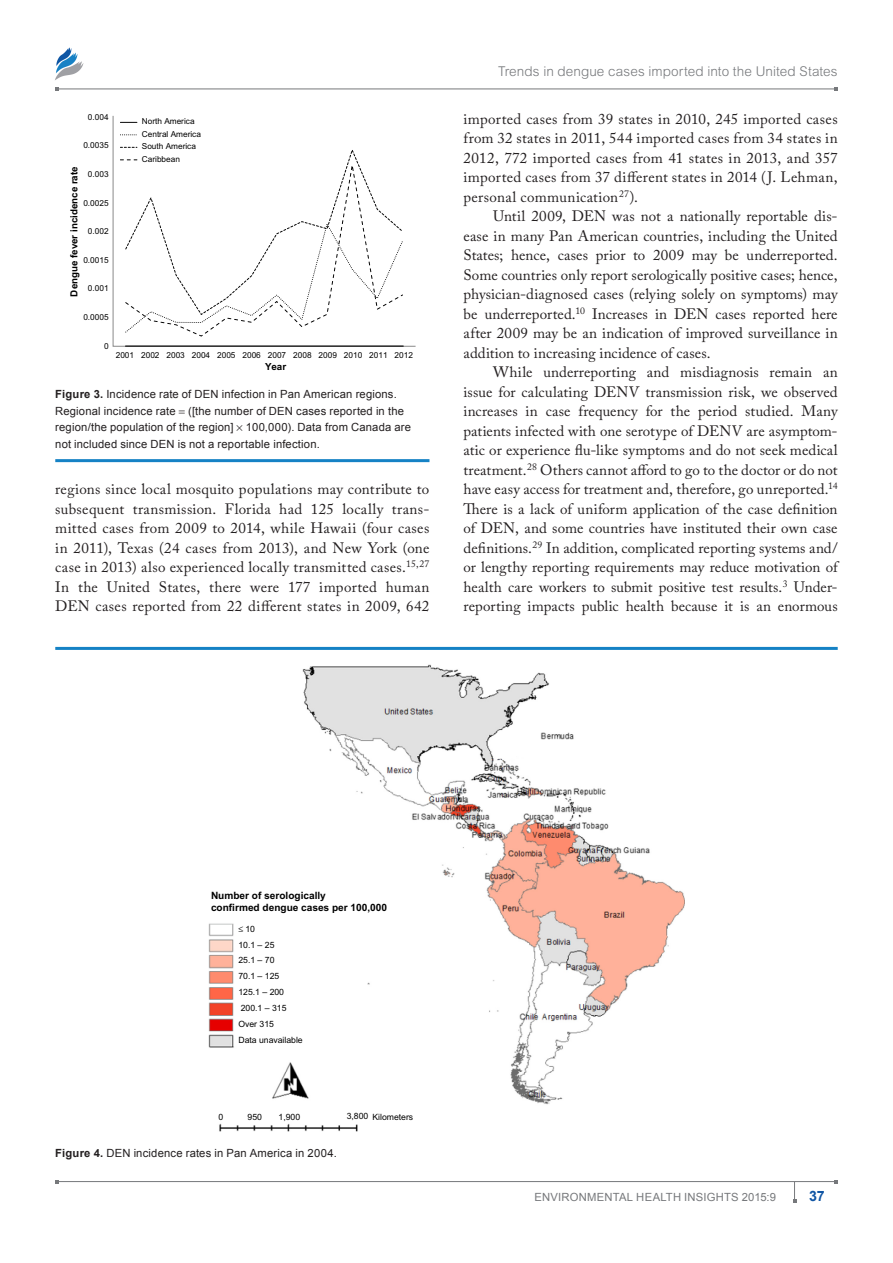
<style>
.page{position:relative;width:893px;height:1263px;background:#fff}
.page>*{position:absolute;margin:0;border:0;box-sizing:border-box;transform-origin:0 0}
.Tx{font:15px/19.5px "Adobe Caslon Pro";letter-spacing:.015em;color:#231f20;text-align:justify}
.t1{font:700 14.25px "Arial";color:#1055a4}
.t2{font:300 13.5px "Arial MT Std";letter-spacing:.005em;color:#76787b}
.FigC{font:11.25px/16.5px "Arial";letter-spacing:.015em;color:#231f20}
.t3{font:11.25px "Arial";letter-spacing:.015em;color:#76787b}
.t4{font:700 10.05px/12.1px "Arial";color:#000}
.t5{font:700 9.75px "Arial";color:#000}
.t6{font:8.7px/15.9px "Arial";color:#000}
.t7{font:8.25px/12.6px "Arial";color:#000}
.s1{font-weight:700}
</style>
<div class="page">
<hr style="left:57px;top:89px;width:779px;height:1px;background:#76787b">
<hr style="left:57px;top:1181px;width:779px;height:1px;background:#76787b">
<img style="left:55px;top:47px;width:29px;height:33px">
<svg style="left:793px;top:1182px;width:3px;height:20px"></svg>
<hr style="left:55px;top:459px;width:374px;height:3px;background:#1582c5">
<svg style="left:113px;top:116px;width:303px;height:231px"></svg>
<svg style="left:125px;top:150px;width:277px;height:16px"></svg>
<svg style="left:125px;top:166px;width:278px;height:171px"></svg>
<svg style="left:120px;top:122px;width:17px;height:1px"></svg>
<svg style="left:120px;top:134px;width:17px;height:1px"></svg>
<svg style="left:120px;top:147px;width:17px;height:1px"></svg>
<svg style="left:120px;top:159px;width:17px;height:1px"></svg>
<hr style="left:126px;top:346px;width:277px;height:1px;background:#000">
<hr style="left:55px;top:647px;width:783px;height:3px;background:#1582c5">
<img style="left:208px;top:664px;width:477px;height:467px">
<p class="t7" style="left:88px;top:111px;width:22px">0.004</p>
<p class="t7" style="left:83px;top:139px;width:27px">0.0035</p>
<p class="t5" style="left:68px;top:296px;width:132px;rotate:-90deg">Dengue fever incidence rate</p>
<p class="t7" style="left:88px;top:168px;width:22px">0.003</p>
<p class="t7" style="left:83px;top:197px;width:27px">0.0025</p>
<p class="t7" style="left:88px;top:225px;width:22px">0.002</p>
<p class="t7" style="left:83px;top:254px;width:27px">0.0015</p>
<p class="t7" style="left:88px;top:282px;width:22px">0.001</p>
<p class="t7" style="left:83px;top:311px;width:27px">0.0005</p>
<p class="t7" style="left:104px;top:340px;width:6px">0</p>
<p class="t7" style="left:142px;top:115px;width:61px">North America<br>Central America<br>South America<br>Caribbean</p>
<p class="t7" style="left:116px;top:349px;width:299px">2001 2002 2003 2004 2005 2006 2007 2008 2009 2010 2011 2012</p>
<p class="FigC" style="left:55px;top:386px;width:357px"><span class="s1">Figure 3.</span> I ncidence rate of DEN infection in Pan American regions.<br>Regional incidence rate ([the number of DEN cases reported in the region/the population of the region] 100,000). Data from Canada are not included since DEN is not a reportable infection.</p>
<p class="t5" style="left:265px;top:361px;width:23px">Year</p>
<p class="Tx" style="left:55px;top:479px;width:376px">regions since local mosquito populations may contribute to subsequent transmission. Florida had 125 locally trans&shy;mitted cases from 2009 to 2014, while Hawaii (four cases in 2011), Texas (24 cases from 2013), and New York (one case in 2013) also experienced locally transmitted cases.<sup>15,27<br></sup>In the United States, there were 177 imported human DEN cases reported from 22 different states in 2009, 642</p>
<p class="t2" style="left:498px;top:63px;width:341px">Trends in dengue cases imported into the United States</p>
<p class="Tx" style="left:463px;top:109px;width:376px">imported cases from 39 states in 2010, 245 imported cases from 32 states in 2011, 544 imported cases from 34 states in 2012, 772 imported cases from 41 states in 2013, and 357 imported cases from 37 different states in 2014 (J. Lehman, personal communication<sup>27</sup>).</p>
<p class="Tx" style="left:463px;top:206px;width:376px;text-indent:30px">Until 2009, DEN was not a nationally reportable dis&shy;ease in many Pan American countries, including the United States; hence, cases prior to 2009 may be underreported.<br>Some countries only report serologically positive cases; hence, physician-diagnosed cases (relying solely on symptoms) may be underreported.<sup>10</sup> Increases in DEN cases reported here after 2009 may be an indication of improved surveillance in addition to increasing incidence of cases.</p>
<p class="Tx" style="left:463px;top:362px;width:376px;text-indent:30px">While underreporting and misdiagnosis remain an issue for calculating DENV transmission risk, we observed increases in case frequency for the period studied. Many patients infected with one serotype of DENV are asymptom&shy;atic or experience flu-like symptoms and do not seek medical treatment.<sup>28</sup> Others cannot afford to go to the doctor or do not have easy access for treatment and, therefore, go unreported.<sup>14<br></sup>There is a lack of uniform application of the case definition of DEN, and some countries have instituted their own case definitions.<sup>29</sup> In addition, complicated reporting systems and/ or lengthy reporting requirements may reduce motivation of health care workers to submit positive test results.<sup>3</sup> Under&shy;reporting impacts public health because it is an enormous</p>
<p class="t4" style="left:211px;top:889px;width:177px">Number of serologically<br>confirmed dengue cases per 100,000</p>
<p class="t6" style="left:238px;top:921px;width:66px">≤ 10<br>10.1 – 25<br>25.1 – 70<br>70.1 – 125<br>125.1 – 200<br>200.1 – 315<br>Over 315<br>Data unavailable</p>
<p class="t6" style="left:219px;top:1109px;width:6px">0</p>
<p class="t6" style="left:248px;top:1109px;width:16px">950</p>
<p class="t6" style="left:279px;top:1109px;width:23px">1,900</p>
<p class="t6" style="left:347px;top:1109px;width:68px">3,800 Kilometers</p>
<p class="FigC" style="left:55px;top:1145px;width:283px"><span class="s1">Figure 4.</span> DEN incidence rates in Pan America in 2004.</p>
<p class="t3" style="left:535px;top:1189px;width:243px">Environmental Health I nsights 2015:9</p>
<p class="t1" style="left:809px;top:1186px;width:17px">37</p>
</div>
